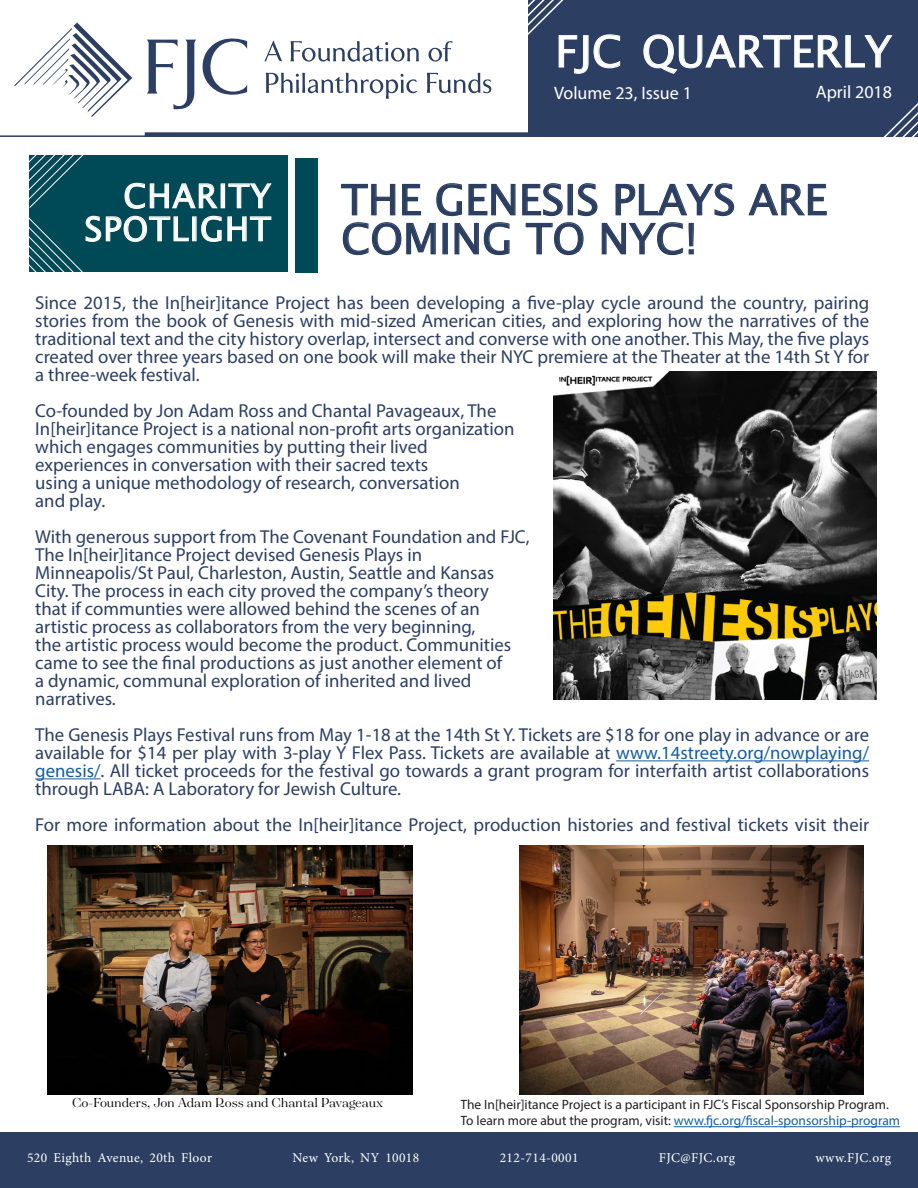
<style>
.page{position:relative;width:918px;height:1188px;background:#fff}
.page>*{position:absolute;margin:0;border:0;box-sizing:border-box;transform-origin:0 0}
.t1{font:43.5px "Lucida Sans Unicode";color:#fff}
.t2{font:42px/39px "Lucida Sans Unicode";color:#2c3f62}
.t3{font:33px "Lucida Sans Unicode";letter-spacing:.03em;color:#fff}
.t4{font:18.75px/18px "Myriad Pro";color:#2c3f62;text-align:justify}
.t5{font:18px "Myriad Pro";color:#fff}
.t6{font:14.25px "Tenez";letter-spacing:-.005em;color:#000}
.t7{font:13.5px/16.5px "Myriad Pro";color:#231f20}
.t8{font:13.5px "Minion Pro";letter-spacing:.03em;color:#fff}
.s1{color:#175d9e}
</style>
<div class="page">
<svg style="left:147px;top:38px;width:100px;height:71px"></svg>
<svg style="left:264px;top:40px;width:18px;height:21px"></svg>
<svg style="left:290px;top:41px;width:129px;height:21px"></svg>
<svg style="left:14px;top:23px;width:118px;height:94px"></svg>
<svg style="left:266px;top:72px;width:152px;height:27px"></svg>
<div style="left:0;top:1133px;width:918px;height:55px;background:#2c3f62"></div>
<div style="left:528px;top:0;width:390px;height:133px;background:#2c3f62"></div>
<hr style="left:0;top:135px;width:918px;height:2px;background:#2c3f62">
<div style="left:145px;top:132px;width:773px;height:5px;background:#2c3f62"></div>
<svg style="left:883px;top:103px;width:35px;height:34px"></svg>
<div style="left:29px;top:156px;width:258px;height:116px;background:#004956"></div>
<svg style="left:29px;top:155px;width:244px;height:117px"></svg>
<svg style="left:748px;top:183px;width:79px;height:33px"></svg>
<svg style="left:341px;top:183px;width:175px;height:73px"></svg>
<svg style="left:522px;top:183px;width:213px;height:73px"></svg>
<hr style="left:616px;top:760px;width:253px;height:1px;background:#175d9e">
<hr style="left:35px;top:778px;width:66px;height:1px;background:#175d9e">
<div style="left:295px;top:159px;width:23px;height:114px;background:#004956"></div>
<svg style="left:427px;top:0;width:193px;height:94px"></svg>
<svg style="left:644px;top:34px;width:248px;height:40px"></svg>
<img style="left:48px;top:846px;width:364px;height:248px">
<img style="left:553px;top:372px;width:324px;height:328px">
<img style="left:520px;top:846px;width:344px;height:248px">
<hr style="left:674px;top:1126px;width:226px;height:1px;background:#175d9e">
<p class="t1" style="left:555px;top:17px;width:338px">FJC QUARTERLY</p>
<p class="t3" style="left:123px;top:170px;width:149px">CHARITY</p>
<p class="t3" style="left:85px;top:203px;width:188px">SPOTLIGHT</p>
<p class="t5" style="left:554px;top:81px;width:139px">Volume 23, Issue 1</p>
<p class="t5" style="left:816px;top:81px;width:78px">April 2018</p>
<p class="t2" style="left:341px;top:181px;width:487px">THE GENESIS PLAYS ARE<br>COMING TO NYC!</p>
<p class="t4" style="left:35px;top:293px;width:836px">Since 2015, the In[heir]itance Project has been developing a five-play cycle around the country, pairing stories from the book of Genesis with mid-sized American cities, and exploring how the narratives of the traditional text and the city history overlap, intersect and converse with one another. This May, the five plays created over three years based on one book will make their NYC premiere at the Theater at the 14th St Y for a three-week festival.</p>
<p class="t4" style="left:35px;top:401px;width:463px">Co-founded by Jon Adam Ross and Chantal Pavageaux, The</p>
<p class="t4" style="left:35px;top:419px;width:481px">In[heir]itance Project is a national non-profit arts organization</p>
<p class="t4" style="left:35px;top:437px;width:394px">which engages communities by putting their lived</p>
<p class="t4" style="left:35px;top:455px;width:395px">experiences in conversation with their sacred texts</p>
<p class="t4" style="left:35px;top:473px;width:426px">using a unique methodology of research, conversation</p>
<p class="t4" style="left:35px;top:491px;width:71px">and play.</p>
<p class="t4" style="left:35px;top:527px;width:496px">With generous support from The Covenant Foundation and FJC,</p>
<p class="t4" style="left:35px;top:545px;width:388px">The In[heir]itance Project devised Genesis Plays in</p>
<p class="t4" style="left:35px;top:563px;width:460px">Minneapolis/St Paul, Charleston, Austin, Seattle and Kansas</p>
<p class="t4" style="left:35px;top:581px;width:455px">City. The process in each city proved the company’s theory</p>
<p class="t4" style="left:35px;top:599px;width:446px">that if communties were allowed behind the scenes of an</p>
<p class="t4" style="left:35px;top:617px;width:442px">artistic process as collaborators from the very beginning,</p>
<p class="t4" style="left:35px;top:635px;width:478px">the artistic process would become the product. Communities</p>
<p class="t4" style="left:35px;top:653px;width:469px">came to see the final productions as just another element of</p>
<p class="t4" style="left:35px;top:671px;width:438px">a dynamic, communal exploration of inherited and lived</p>
<p class="t4" style="left:35px;top:689px;width:82px">narratives.</p>
<p class="t4" style="left:35px;top:725px;width:835px">The Genesis Plays Festival runs from May 1-18 at the 14th St Y. Tickets are $18 for one play in advance or are available for $14 per play with 3-play Y Flex Pass. Tickets are available at <span class="s1">www.14streety.org/nowplaying/ genesis/</span>. All ticket proceeds for the festival go towards a grant program for interfaith artist collaborations through LABA: A Laboratory for Jewish Culture.</p>
<p class="t4" style="left:35px;top:815px;width:835px">For more information about the In[heir]itance Project, production histories and festival tickets visit their</p>
<p class="t6" style="left:72px;top:1093px;width:312px">Co-Founders, Jon Adam Ross and Chantal Pavageaux</p>
<p class="t7" style="left:460px;top:1096px;width:441px">The In[heir]itance Project is a participant in FJC’s Fiscal Sponsorship Program.<br>To learn more abut the program, visit: <span class="s1">www.fjc.org/fiscal-sponsorship-program</span></p>
<p class="t8" style="left:27px;top:1149px;width:187px">520 Eighth Avenue, 20th Floor</p>
<p class="t8" style="left:292px;top:1149px;width:128px">New York, NY 10018</p>
<p class="t8" style="left:500px;top:1149px;width:80px">212-714-0001</p>
<p class="t8" style="left:659px;top:1149px;width:78px">FJC@FJC.org</p>
<p class="t8" style="left:816px;top:1149px;width:77px">www.FJC.org</p>
</div>
